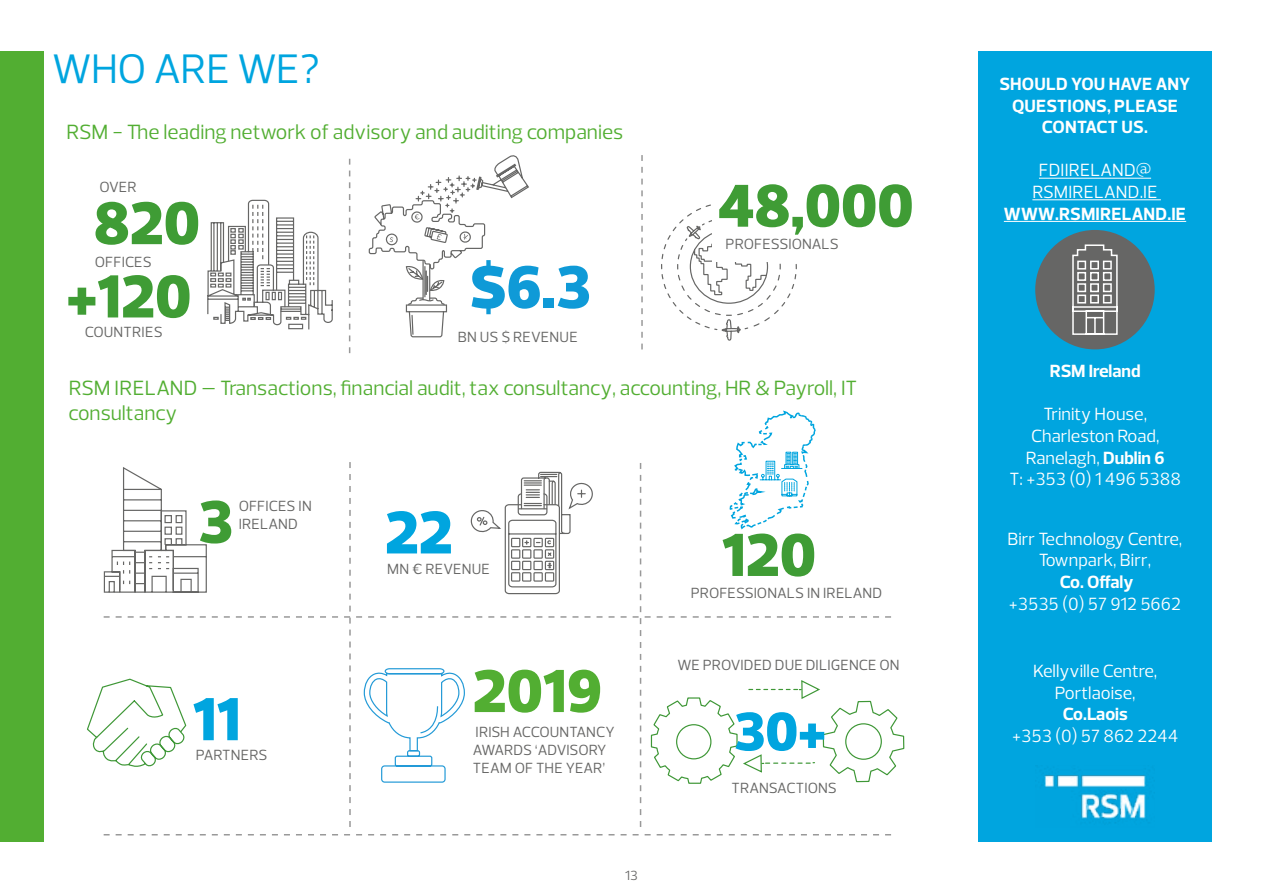
<style>
.page{position:relative;width:1263px;height:893px;background:#fff}
.page>*{position:absolute;margin:0;border:0;box-sizing:border-box;transform-origin:0 0}
.t1{font:900 61.5px "Prelo";color:#3f9c35}
.t2{font:900 61.5px "Prelo";color:#0f9ad7}
.t3{font:900 61.5px "Prelo";color:#52ae32}
.t4{font:900 61.5px "Prelo";color:#00a5df}
.t5{font:900 55.5px "Prelo";color:#00a5df}
.t6{font:42px "Prelo";letter-spacing:-.015em;color:#00a5df}
.t7{font:21px/25.5px "Prelo";color:#52ae32}
.t8{font:18px/21.6px "Prelo";color:#fff;text-align:center}
.t9{font:700 18px/21.6px "Prelo";color:#fff;text-align:center}
.t10{font:15px/18px "Prelo";color:#666665}
.t11{font:13.5px "Prelo";color:#666665}
.s1{font-weight:700}
</style>
<div class="page">
<svg style="left:207px;top:199px;width:126px;height:131px"></svg>
<svg style="left:661px;top:204px;width:136px;height:137px"></svg>
<div style="left:711px;top:181px;width:198px;height:81px;background:#fff"></div>
<svg style="left:368px;top:155px;width:161px;height:183px"></svg>
<svg style="left:349px;top:159px;width:1px;height:194px"></svg>
<svg style="left:641px;top:155px;width:2px;height:194px"></svg>
<svg style="left:104px;top:834px;width:787px;height:1px"></svg>
<div style="left:978px;top:51px;width:234px;height:791px;background:#00a5df"></div>
<div style="left:0;top:51px;width:43px;height:791px;background:#52ae32"></div>
<hr style="left:1039px;top:178px;width:112px;height:1px;background:#fff">
<hr style="left:1032px;top:199px;width:129px;height:1px;background:#fff">
<hr style="left:1004px;top:221px;width:182px;height:1px;background:#fff">
<svg style="left:87px;top:410px;width:818px;height:417px"></svg>
<div style="left:1035px;top:230px;width:120px;height:119px;background:#666665;border-radius:50%"></div>
<svg style="left:1072px;top:244px;width:46px;height:91px"></svg>
<img style="left:1044px;top:775px;width:102px;height:48px">
<h3 class="t6" style="left:52px;top:43px;width:269px">WHO ARE WE?</h3>
<h3 class="t7" style="left:67px;top:119px;width:558px">RSM - The leading network of advisory and auditing companies</h3>
<p class="t10" style="left:99px;top:178px;width:39px">OVER</p>
<h1 class="t1" style="left:94px;top:186px;width:108px">820</h1>
<p class="t10" style="left:95px;top:253px;width:58px">OFFICES</p>
<h1 class="t1" style="left:67px;top:259px;width:126px">+120</h1>
<p class="t10" style="left:85px;top:323px;width:80px">COUNTRIES</p>
<h1 class="t2" style="left:470px;top:250px;width:123px">$6.3</h1>
<p class="t10" style="left:458px;top:328px;width:121px">BN US $ REVENUE</p>
<h1 class="t1" style="left:718px;top:168px;width:197px">48,000</h1>
<p class="t10" style="left:725px;top:235px;width:115px">PROFESSIONALS</p>
<h3 class="t7" style="left:69px;top:375px;width:790px">RSM IRELAND – Transactions, financial audit, tax consultancy, accounting, HR &amp; Payroll, IT consultancy</h3>
<h1 class="t1" style="left:198px;top:484px;width:37px">3</h1>
<p class="t10" style="left:239px;top:497px;width:75px">OFFICES IN<br>IRELAND</p>
<h1 class="t4" style="left:193px;top:682px;width:49px">11</h1>
<p class="t10" style="left:196px;top:746px;width:73px">PARTNERS</p>
<h1 class="t4" style="left:385px;top:495px;width:69px">22</h1>
<p class="t10" style="left:387px;top:560px;width:104px">MN € REVENUE</p>
<h1 class="t3" style="left:473px;top:654px;width:131px">2019</h1>
<p class="t10" style="left:473px;top:723px;width:143px">IRISH ACCOUNTANCY<br>AWARDS ‘ADVISORY<br>TEAM OF THE YEAR’</p>
<p class="t11" style="left:625px;top:867px;width:14px">13</p>
<h1 class="t1" style="left:722px;top:517px;width:96px">120</h1>
<p class="t10" style="left:691px;top:584px;width:193px">PROFESSIONALS IN IRELAND</p>
<p class="t10" style="left:677px;top:656px;width:224px">WE PROVIDED DUE DILIGENCE ON</p>
<h2 class="t5" style="left:734px;top:698px;width:94px">30+</h2>
<p class="t10" style="left:731px;top:779px;width:107px">TRANSACTIONS</p>
<p class="t9" style="left:999px;top:73px;width:192px">SHOULD YOU HAVE ANY<br>QUESTIONS, PLEASE<br>CONTACT US.</p>
<p class="t8" style="left:1032px;top:160px;width:127px">FDIIRELAND@<br>RSMIRELAND.IE</p>
<p class="t9" style="left:1004px;top:203px;width:184px">WWW.RSMIRELAND.IE</p>
<p class="t9" style="left:1050px;top:360px;width:92px">RSM Ireland</p>
<p class="t8" style="left:1009px;top:404px;width:173px">Trinity House,<br>Charleston Road,<br>Ranelagh, <span class="s1">Dublin 6<br></span>T: +353 (0) 1 496 5388</p>
<p class="t8" style="left:1007px;top:528px;width:176px">Birr Technology Centre,<br>Townpark, Birr,</p>
<p class="t9" style="left:1060px;top:571px;width:75px">Co. Offaly</p>
<p class="t8" style="left:1009px;top:593px;width:174px">+3535 (0) 57 912 5662</p>
<p class="t8" style="left:1033px;top:660px;width:126px">Kellyville Centre,<br>Portlaoise,</p>
<p class="t9" style="left:1063px;top:703px;width:66px">Co.Laois</p>
<p class="t8" style="left:1012px;top:725px;width:168px">+353 (0) 57 862 2244</p>
</div>
